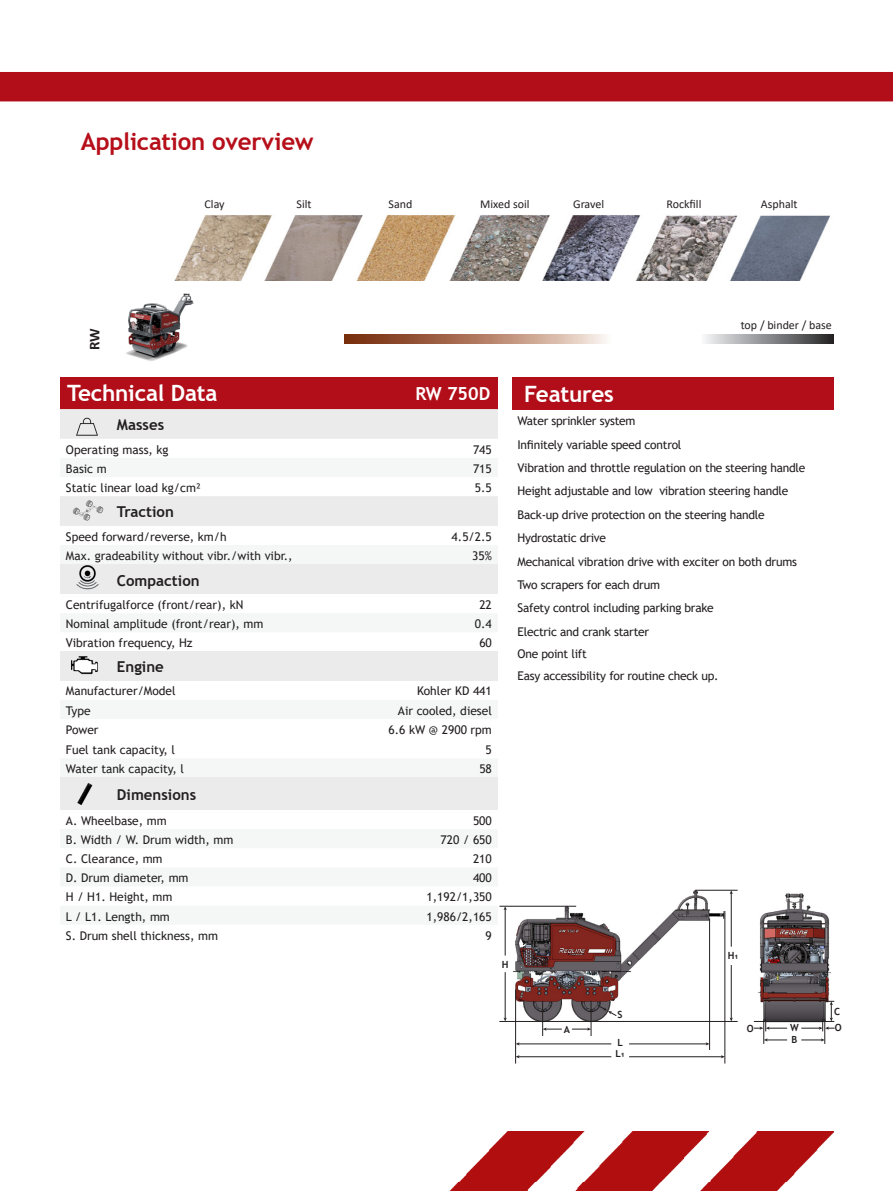
<style>
.page{position:relative;width:893px;height:1191px;background:#fff}
.page>*{position:absolute;margin:0;border:0;box-sizing:border-box;transform-origin:0 0}
.t1{font:700 24px "Trebuchet MS";letter-spacing:-.01em;color:#b60f1a}
.t2{font:700 22.5px "Trebuchet MS";letter-spacing:-.01em;color:#fff}
._2019-03_Brödtext{font:700 18px "Trebuchet MS";color:#fff}
.t3{font:700 15px "Trebuchet MS";color:#231f20}
.t4{font:700 15px "Calibri";color:#231f20}
.t5{font:12px "Trebuchet MS";letter-spacing:-.02em;color:#231f20}
.t6{font:12px "Trebuchet MS";color:#231f20}
.t7{font:12px "Calibri";color:#231f20}
.t8{font:700 9.9px/12.1px "Trebuchet MS";color:#231f20}
.t9{font:700 9.6px "Trebuchet MS";color:#231f20}
</style>
<div class="page">
<div style="left:0;top:72px;width:893px;height:29px;background:#b20e19"></div>
<img style="left:449px;top:1131px;width:384px;height:60px">
<img style="left:175px;top:215px;width:656px;height:65px">
<svg style="left:344px;top:334px;width:262px;height:9px;background:#b28069"></svg>
<svg style="left:705px;top:334px;width:128px;height:9px"></svg>
<img style="left:126px;top:293px;width:68px;height:68px">
<div style="left:60px;top:377px;width:438px;height:32px;background:#b20e19"></div>
<div style="left:60px;top:409px;width:438px;height:30px;background:#ebebec"></div>
<div style="left:60px;top:496px;width:438px;height:30px;background:#ebebec"></div>
<div style="left:60px;top:564px;width:438px;height:30px;background:#ebebec"></div>
<div style="left:60px;top:651px;width:438px;height:29px;background:#ebebec"></div>
<div style="left:60px;top:777px;width:438px;height:33px;background:#ebebec"></div>
<img style="left:68px;top:409px;width:38px;height:30px">
<img style="left:71px;top:496px;width:34px;height:30px">
<img style="left:76px;top:565px;width:23px;height:25px">
<img style="left:63px;top:656px;width:43px;height:25px">
<img style="left:77px;top:783px;width:16px;height:22px">
<div style="left:512px;top:377px;width:321px;height:33px;background:#b20e19"></div>
<img style="left:758px;top:893px;width:72px;height:130px">
<img style="left:509px;top:889px;width:218px;height:135px">
<hr style="left:754px;top:1021px;width:80px;height:1px;background:#231f20">
<hr style="left:499px;top:906px;width:77px;height:1px;background:#231f20">
<hr style="left:499px;top:1021px;width:239px;height:1px;background:#231f20">
<hr style="left:505px;top:909px;width:1px;height:46px;background:#231f20">
<hr style="left:505px;top:972px;width:1px;height:46px;background:#231f20">
<hr style="left:731px;top:893px;width:1px;height:53px;background:#231f20">
<hr style="left:731px;top:965px;width:1px;height:53px;background:#231f20">
<svg style="left:572px;top:1027px;width:19px;height:3px"></svg>
<svg style="left:599px;top:1006px;width:18px;height:10px"></svg>
<svg style="left:543px;top:1027px;width:19px;height:3px"></svg>
<hr style="left:518px;top:1056px;width:93px;height:1px;background:#231f20">
<hr style="left:518px;top:1043px;width:93px;height:1px;background:#231f20">
<hr style="left:629px;top:1056px;width:93px;height:1px;background:#231f20">
<hr style="left:629px;top:1043px;width:78px;height:1px;background:#231f20">
<hr style="left:542px;top:1000px;width:1px;height:36px;background:#231f20">
<hr style="left:515px;top:989px;width:1px;height:74px;background:#231f20">
<hr style="left:725px;top:911px;width:1px;height:152px;background:#231f20">
<hr style="left:709px;top:918px;width:1px;height:132px;background:#231f20">
<hr style="left:591px;top:1000px;width:1px;height:36px;background:#231f20">
<hr style="left:695px;top:890px;width:43px;height:1px;background:#231f20">
<svg style="left:801px;top:1001px;width:33px;height:43px"></svg>
<svg style="left:754px;top:1019px;width:33px;height:25px"></svg>
<p class="t1" style="left:81px;top:126px;width:234px">Application overview</p>
<p class="t7" style="left:205px;top:196px;width:22px">Clay</p>
<p class="t7" style="left:297px;top:196px;width:17px">Silt</p>
<p class="t7" style="left:389px;top:196px;width:25px">Sand</p>
<p class="t7" style="left:480px;top:196px;width:51px">Mixed soil</p>
<p class="t7" style="left:573px;top:196px;width:33px">Gravel</p>
<p class="t7" style="left:666px;top:196px;width:36px">Rockfill</p>
<p class="t7" style="left:761px;top:196px;width:38px">Asphalt</p>
<p class="t7" style="left:741px;top:317px;width:93px">top / binder / base</p>
<p class="t4" style="left:84px;top:350px;width:23px;rotate:-90deg">RW</p>
<p class="t2" style="left:67px;top:379px;width:152px">Technical Data</p>
<p class="t3" style="left:117px;top:415px;width:49px">Masses</p>
<p class="t6" style="left:66px;top:442px;width:104px">Operating mass, kg</p>
<p class="t5" style="left:473px;top:442px;width:20px">745</p>
<p class="t5" style="left:66px;top:461px;width:42px">Basic m</p>
<p class="t5" style="left:473px;top:461px;width:20px">715</p>
<p class="t6" style="left:66px;top:480px;width:136px">Static linear load kg/cm2</p>
<p class="t5" style="left:475px;top:480px;width:18px">5.5</p>
<p class="t3" style="left:117px;top:503px;width:59px">Traction</p>
<p class="t6" style="left:66px;top:529px;width:162px">Speed forward/reverse, km/h</p>
<p class="t5" style="left:452px;top:529px;width:42px">4.5/2.5</p>
<p class="t6" style="left:66px;top:548px;width:228px">Max. gradeability without vibr./with vibr.,</p>
<p class="t5" style="left:472px;top:548px;width:21px">35%</p>
<p class="t3" style="left:117px;top:571px;width:84px">Compaction</p>
<p class="t6" style="left:66px;top:597px;width:179px">Centrifugalforce (front/rear), kN</p>
<p class="t5" style="left:479px;top:597px;width:14px">22</p>
<p class="t6" style="left:66px;top:616px;width:199px">Nominal amplitude (front/rear), mm</p>
<p class="t5" style="left:475px;top:616px;width:18px">0.4</p>
<p class="t6" style="left:66px;top:635px;width:128px">Vibration frequency, Hz</p>
<p class="t5" style="left:479px;top:635px;width:14px">60</p>
<p class="t3" style="left:117px;top:657px;width:48px">Engine</p>
<p class="t6" style="left:66px;top:683px;width:111px">Manufacturer/Model</p>
<p class="t6" style="left:417px;top:683px;width:76px">Kohler KD 441</p>
<p class="t5" style="left:66px;top:703px;width:26px">Type</p>
<p class="t6" style="left:398px;top:703px;width:95px">Air cooled, diesel</p>
<p class="t5" style="left:66px;top:722px;width:34px">Power</p>
<p class="t6" style="left:388px;top:722px;width:105px">6.6 kW @ 2900 rpm</p>
<p class="t6" style="left:66px;top:742px;width:111px">Fuel tank capacity, l</p>
<p class="t5" style="left:486px;top:742px;width:8px">5</p>
<p class="t6" style="left:66px;top:761px;width:120px">Water tank capacity, l</p>
<p class="t5" style="left:479px;top:761px;width:14px">58</p>
<p class="t3" style="left:117px;top:785px;width:81px">Dimensions</p>
<p class="t6" style="left:66px;top:813px;width:102px">A. Wheelbase, mm</p>
<p class="t5" style="left:473px;top:813px;width:20px">500</p>
<p class="t6" style="left:66px;top:832px;width:169px">B. Width / W. Drum width, mm</p>
<p class="t5" style="left:441px;top:832px;width:53px">720 / 650</p>
<p class="t6" style="left:66px;top:851px;width:98px">C. Clearance, mm</p>
<p class="t5" style="left:473px;top:851px;width:20px">210</p>
<p class="t6" style="left:66px;top:870px;width:124px">D. Drum diameter, mm</p>
<p class="t5" style="left:473px;top:870px;width:20px">400</p>
<p class="t6" style="left:66px;top:889px;width:108px">H / H1. Height, mm</p>
<p class="t5" style="left:426px;top:889px;width:67px">1,192/1,350</p>
<p class="t6" style="left:66px;top:908px;width:105px">L / L1. Length, mm</p>
<p class="t5" style="left:426px;top:908px;width:67px">1,986/2,165</p>
<p class="t6" style="left:66px;top:927px;width:154px">S. Drum shell thickness, mm</p>
<p class="t5" style="left:486px;top:927px;width:8px">9</p>
<p class="_2019-03_Brödtext" style="left:415px;top:382px;width:76px">RW 750D</p>
<p class="t2" style="left:524px;top:380px;width:91px">Features</p>
<p class="t5" style="left:518px;top:413px;width:119px">Water sprinkler system</p>
<p class="t5" style="left:518px;top:437px;width:165px">Infinitely variable speed control</p>
<p class="t5" style="left:518px;top:460px;width:289px">Vibration and throttle regulation on the steering handle</p>
<p class="t5" style="left:518px;top:483px;width:272px">Height adjustable and low vibration steering handle</p>
<p class="t5" style="left:518px;top:507px;width:249px">Back-up drive protection on the steering handle</p>
<p class="t5" style="left:518px;top:530px;width:90px">Hydrostatic drive</p>
<p class="t5" style="left:518px;top:554px;width:281px">Mechanical vibration drive with exciter on both drums</p>
<p class="t5" style="left:518px;top:577px;width:144px">Two scrapers for each drum</p>
<p class="t5" style="left:518px;top:600px;width:198px">Safety control including parking brake</p>
<p class="t5" style="left:518px;top:624px;width:133px">Electric and crank starter</p>
<p class="t5" style="left:518px;top:646px;width:71px">One point lift</p>
<p class="t5" style="left:518px;top:668px;width:202px">Easy accessibility for routine check up.</p>
<p class="t8" style="left:502px;top:958px;width:8px">H</p>
<p class="t8" style="left:618px;top:1008px;width:7px">S</p>
<p class="t8" style="left:728px;top:949px;width:12px">H₁</p>
<p class="t8" style="left:834px;top:1005px;width:8px">C</p>
<p class="t8" style="left:564px;top:1023px;width:8px">A</p>
<p class="t8" style="left:747px;top:1022px;width:8px">O</p>
<p class="t8" style="left:835px;top:1021px;width:8px">O</p>
<p class="t9" style="left:615px;top:1047px;width:11px">L₁</p>
<p class="t8" style="left:790px;top:1021px;width:10px">W<br>B</p>
<p class="t8" style="left:618px;top:1036px;width:7px">L</p>
</div>
